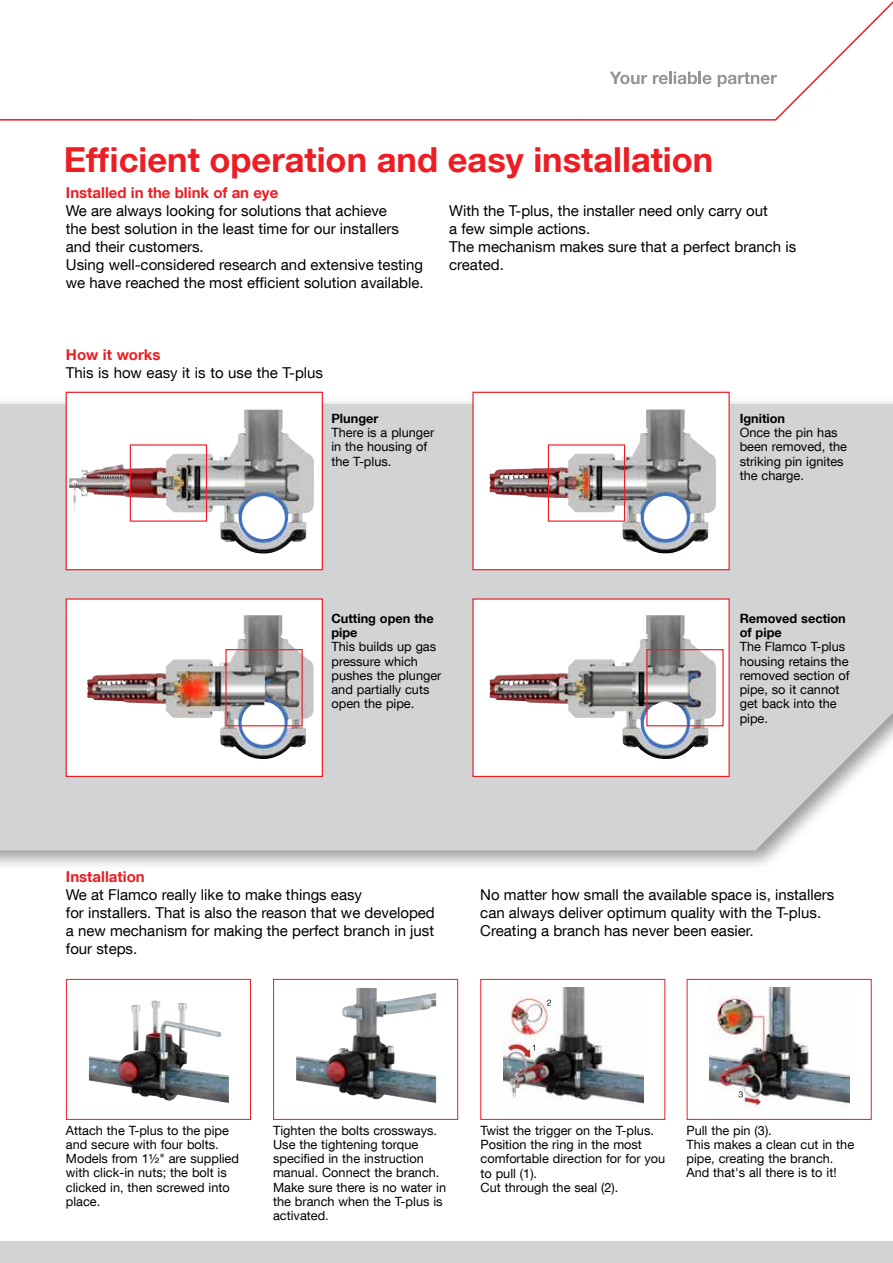
<style>
.page{position:relative;width:893px;height:1263px;background:#fff}
.page>*{position:absolute;margin:0;border:0;box-sizing:border-box;transform-origin:0 0}
.t1{font:700 34.5px "Helvetica Neue LT Com";color:#ed1d24}
.t2{font:15px/18px "Helvetica Neue LT Com";color:#000}
.t3{font:700 15px "Helvetica Neue LT Com";color:#ed1d24}
.t4{font:12.75px/14.2px "Helvetica Neue LT Com";color:#000}
.t5{font:700 12.75px/14.2px "Helvetica Neue LT Com";color:#000}
</style>
<div class="page">
<div style="left:0;top:396px;width:893px;height:475px;background:#000;opacity:.4"></div>
<div style="left:0;top:404px;width:893px;height:446px;background:#d1d3d4"></div>
<div style="left:0;top:1242px;width:893px;height:21px;background:#d1d3d4"></div>
<svg style="left:0;top:1px;width:893px;height:120px"></svg>
<svg style="left:68px;top:396px;width:253px;height:172px"></svg>
<img style="left:69px;top:410px;width:177px;height:101px">
<div style="left:66px;top:392px;width:257px;height:178px;border:1px solid #ed1d24"></div>
<div style="left:130px;top:444px;width:77px;height:78px;border:1px solid #ed1d24"></div>
<img style="left:89px;top:1001px;width:140px;height:102px">
<div style="left:66px;top:979px;width:185px;height:141px;border:1px solid #ed1d24"></div>
<div style="left:473px;top:392px;width:256px;height:178px;background:#fff"></div>
<img style="left:489px;top:409px;width:227px;height:144px">
<div style="left:472px;top:392px;width:258px;height:178px;border:1px solid #ed1d24"></div>
<div style="left:548px;top:444px;width:77px;height:78px;border:1px solid #ed1d24"></div>
<div style="left:66px;top:599px;width:256px;height:177px;background:#fff"></div>
<img style="left:87px;top:615px;width:227px;height:144px">
<div style="left:66px;top:598px;width:257px;height:179px;border:1px solid #ed1d24"></div>
<div style="left:225px;top:649px;width:78px;height:77px;border:1px solid #ed1d24"></div>
<div style="left:473px;top:599px;width:256px;height:177px;background:#fff"></div>
<img style="left:489px;top:615px;width:227px;height:144px">
<div style="left:472px;top:598px;width:258px;height:179px;border:1px solid #ed1d24"></div>
<div style="left:646px;top:649px;width:78px;height:77px;border:1px solid #ed1d24"></div>
<img style="left:296px;top:1004px;width:140px;height:99px">
<div style="left:273px;top:979px;width:185px;height:141px;border:1px solid #ed1d24"></div>
<img style="left:503px;top:988px;width:140px;height:116px">
<svg style="left:533px;top:1044px;width:2px;height:7px"></svg>
<svg style="left:547px;top:999px;width:4px;height:7px"></svg>
<div style="left:480px;top:979px;width:185px;height:141px;border:1px solid #ed1d24"></div>
<img style="left:710px;top:988px;width:140px;height:120px">
<svg style="left:739px;top:1091px;width:4px;height:6px"></svg>
<div style="left:687px;top:979px;width:185px;height:141px;border:1px solid #ed1d24"></div>
<h1 class="t1" style="left:64px;top:138px;width:651px">Efficient operation and easy installation</h1>
<p class="t3" style="left:66px;top:183px;width:214px">Installed in the blink of an eye</p>
<p class="t2" style="left:66px;top:201px;width:359px">We are always looking for solutions that achieve<br>the best solution in the least time for our installers and their customers.<br>Using well-considered research and extensive testing we have reached the most efficient solution available.</p>
<p class="t2" style="left:449px;top:201px;width:349px">With the T-plus, the installer need only carry out<br>a few simple actions.<br>The mechanism makes sure that a perfect branch is created.</p>
<p class="t3" style="left:66px;top:345px;width:96px">How it works</p>
<p class="t2" style="left:66px;top:363px;width:259px">This is how easy it is to use the T-plus</p>
<p class="t5" style="left:331px;top:411px;width:48px">Plunger</p>
<p class="t4" style="left:331px;top:425px;width:104px">There is a plunger in the housing of the T-plus.</p>
<p class="t5" style="left:331px;top:611px;width:104px">Cutting open the pipe</p>
<p class="t4" style="left:331px;top:639px;width:112px">This builds up gas pressure which pushes the plunger and partially cuts open the pipe.</p>
<p class="t5" style="left:740px;top:411px;width:47px">Ignition</p>
<p class="t4" style="left:740px;top:425px;width:109px">Once the pin has been removed, the striking pin ignites the charge.</p>
<p class="t5" style="left:740px;top:611px;width:108px">Removed section of pipe</p>
<p class="t4" style="left:740px;top:639px;width:112px">The Flamco T-plus housing retains the removed section of pipe, so it cannot get back into the pipe.</p>
<p class="t3" style="left:66px;top:867px;width:80px">Installation</p>
<p class="t2" style="left:66px;top:885px;width:370px">We at Flamco really like to make things easy<br>for installers. That is also the reason that we developed a new mechanism for making the perfect branch in just four steps.</p>
<p class="t2" style="left:480px;top:885px;width:355px">No matter how small the available space is, installers can always deliver optimum quality with the T-plus.<br>Creating a branch has never been easier.</p>
<p class="t4" style="left:273px;top:1122px;width:175px">Tighten the bolts crossways.<br>Use the tightening torque specified in the instruction manual. Connect the branch.<br>Make sure there is no water in the branch when the T-plus is activated.</p>
<p class="t4" style="left:686px;top:1122px;width:169px">Pull the pin (3).<br>This makes a clean cut in the pipe, creating the branch.<br>And that's all there is to it!</p>
<p class="t4" style="left:66px;top:1122px;width:175px">Attach the T-plus to the pipe and secure with four bolts.<br>Models from 1½" are supplied with click-in nuts; the bolt is clicked in, then screwed into place.</p>
<p class="t4" style="left:480px;top:1123px;width:186px">Twist the trigger on the T-plus.<br>Position the ring in the most comfortable direction for for you to pull (1).<br>Cut through the seal (2).</p>
</div>
